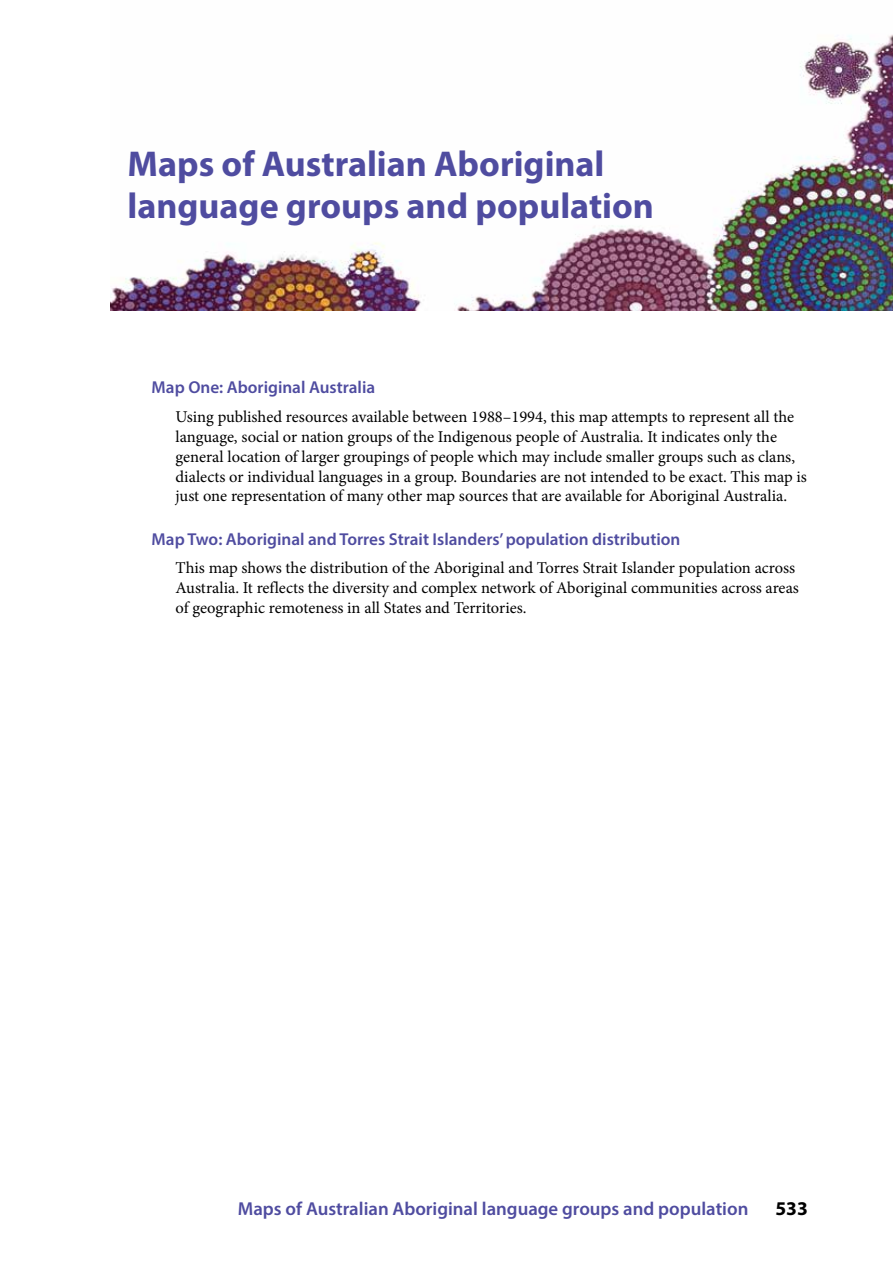
<style>
.page{position:relative;width:893px;height:1263px;background:#fff}
.page>*{position:absolute;margin:0;border:0;box-sizing:border-box;transform-origin:0 0}
.t1{font:700 36px/42px "Myriad Pro";color:#4f4ca0}
.t2{font:700 19.5px "Myriad Pro";color:#000}
.t3{font:600 18.75px "Myriad Pro";color:#4f4ca0}
.t4{font:600 17.25px "Myriad Pro";color:#4f4ca0}
.t5{font:16.5px/19.8px "Minion Pro";color:#000}
</style>
<div class="page">
<img style="left:111px;top:34px;width:782px;height:276px">
<h1 class="t1" style="left:128px;top:142px;width:528px">Maps of Australian Aboriginal language groups and population</h1>
<p class="t4" style="left:152px;top:377px;width:225px">Map One: Aboriginal Australia</p>
<p class="t5" style="left:176px;top:407px;width:633px">Using published resources available between 1988–1994, this map attempts to represent all the language, social or nation groups of the Indigenous people of Australia. It indicates only the general location of larger groupings of people which may include smaller groups such as clans, dialects or individual languages in a group. Boundaries are not intended to be exact. This map is just one representation of many other map sources that are available for Aboriginal Australia.</p>
<p class="t4" style="left:152px;top:528px;width:530px">Map Two: Aboriginal and Torres Strait Islanders’ population distribution</p>
<p class="t5" style="left:176px;top:558px;width:625px">This map shows the distribution of the Aboriginal and Torres Strait Islander population across<br>Australia. It reflects the diversity and complex network of Aboriginal communities across areas of geographic remoteness in all States and Territories.</p>
<p class="t3" style="left:238px;top:1196px;width:512px">Maps of Australian Aboriginal language groups and population</p>
<p class="t2" style="left:775px;top:1196px;width:34px">533</p>
</div>
